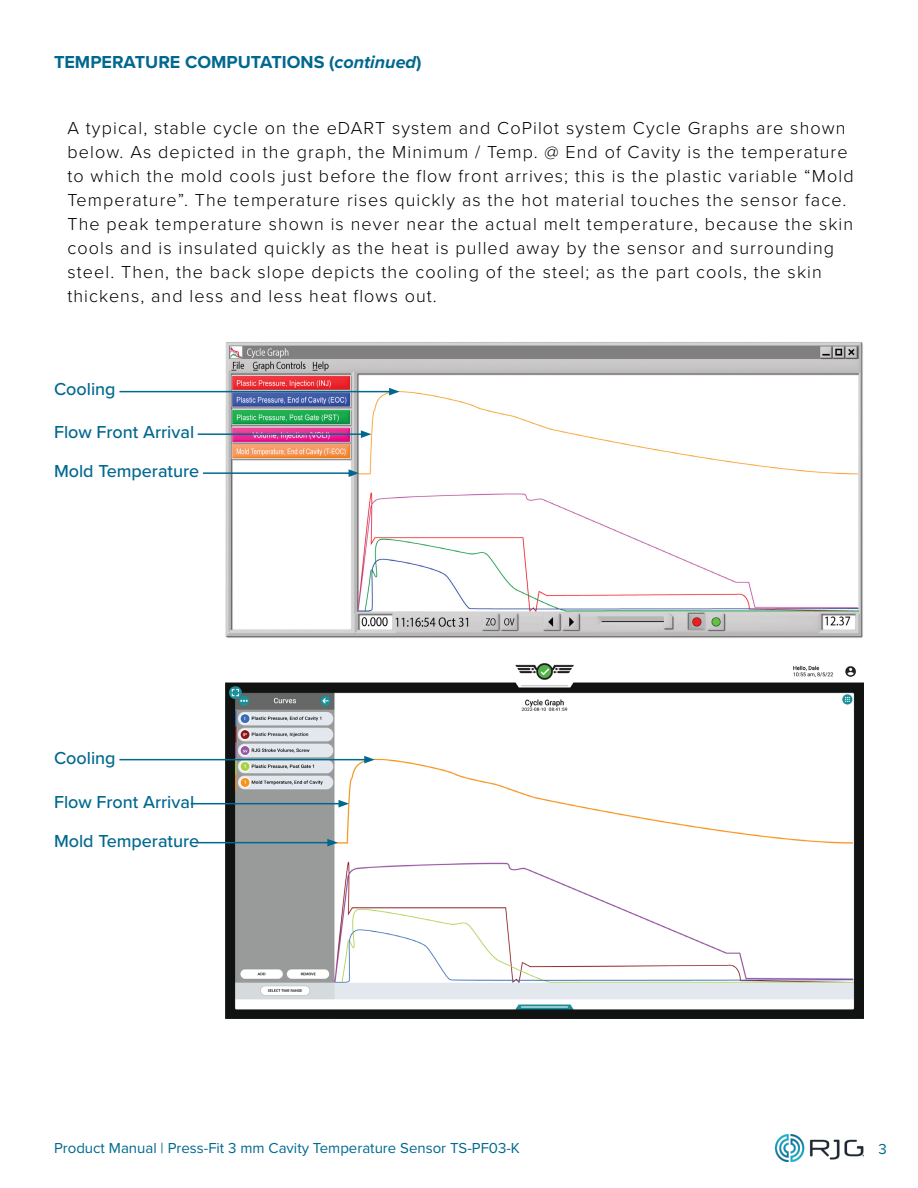
<style>
.page{position:relative;width:918px;height:1188px;background:#fff}
.page>*{position:absolute;margin:0;border:0;box-sizing:border-box;transform-origin:0 0}
.t1{font:300 18px/24px "Proxima Nova";letter-spacing:.06em;color:#000}
.t2{font:500 18px "Proxima Nova";color:#00688f}
.t3{font:700 18px "Proxima Nova";color:#00688f}
.t4{font:15px "Proxima Nova";color:#00688f}
.s1{font-style:italic}
</style>
<div class="page">
<img style="left:776px;top:1134px;width:88px;height:27px">
<img style="left:226px;top:342px;width:637px;height:296px">
<img style="left:226px;top:663px;width:638px;height:356px">
<hr style="left:198px;top:433px;width:165px;height:2px;background:#fff">
<svg style="left:361px;top:430px;width:10px;height:8px"></svg>
<hr style="left:191px;top:803px;width:150px;height:1px;background:#fff">
<svg style="left:339px;top:800px;width:10px;height:8px"></svg>
<hr style="left:119px;top:391px;width:272px;height:1px;background:#fff">
<svg style="left:389px;top:388px;width:11px;height:7px"></svg>
<hr style="left:119px;top:759px;width:248px;height:1px;background:#fff">
<svg style="left:364px;top:756px;width:11px;height:7px"></svg>
<hr style="left:203px;top:472px;width:148px;height:2px;background:#fff">
<svg style="left:349px;top:469px;width:10px;height:8px"></svg>
<hr style="left:196px;top:842px;width:134px;height:1px;background:#fff">
<svg style="left:327px;top:839px;width:11px;height:7px"></svg>
<p class="t3" style="left:54px;top:49px;width:369px">TEMPERATURE COMPUTATIONS (<span class="s1">continued</span>)</p>
<p class="t1" style="left:68px;top:115px;width:788px">A typical, stable cycle on the eDART system and CoPilot system Cycle Graphs are shown below. As depicted in the graph, the Minimum / Temp. @ End of Cavity is the temperature to which the mold cools just before the flow front arrives; this is the plastic variable “Mold Temperature”. The temperature rises quickly as the hot material touches the sensor face.<br>The peak temperature shown is never near the actual melt temperature, because the skin cools and is insulated quickly as the heat is pulled away by the sensor and surrounding steel. Then, the back slope depicts the cooling of the steel; as the part cools, the skin thickens, and less and less heat flows out.</p>
<p class="t2" style="left:54px;top:376px;width:63px">Cooling</p>
<p class="t2" style="left:54px;top:419px;width:142px">Flow Front Arrival</p>
<p class="t2" style="left:54px;top:458px;width:147px">Mold Temperature</p>
<p class="t2" style="left:54px;top:745px;width:63px">Cooling</p>
<p class="t2" style="left:54px;top:789px;width:142px">Flow Front Arrival</p>
<p class="t2" style="left:54px;top:828px;width:147px">Mold Temperature</p>
<p class="t4" style="left:54px;top:1136px;width:467px">Product Manual | Press-Fit 3 mm Cavity Temperature Sensor TS-PF03-K</p>
<p class="t4" style="left:878px;top:1137px;width:10px">3</p>
</div>
